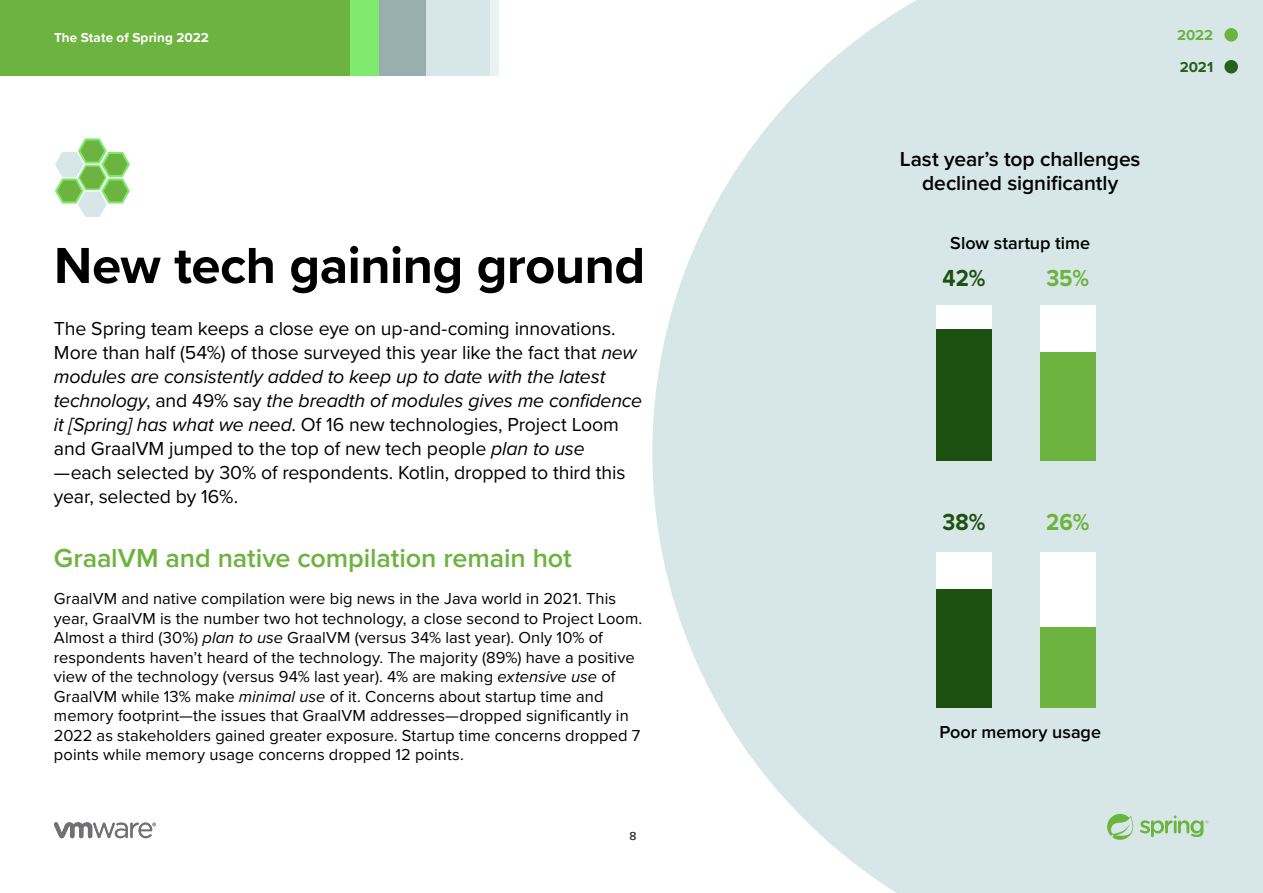
<style>
.page{position:relative;width:1263px;height:893px;background:#fff}
.page>*{position:absolute;margin:0;border:0;box-sizing:border-box;transform-origin:0 0}
.t1{font:700 52.5px "Proxima Nova";letter-spacing:-.01em;color:#000}
.t2{font:600 27px "Proxima Nova";letter-spacing:-.005em;color:#6db33f}
.t3{font:700 24px "Proxima Nova";color:#1d5112;scale:.91 1}
.t4{font:700 24px "Proxima Nova";color:#6db33f;scale:.91 1}
.t5{font:600 21px/24px "Proxima Nova";letter-spacing:-.005em;color:#000;text-align:center}
.t6{font:19.5px/24px "Proxima Nova";letter-spacing:-.005em;color:#000}
.t7{font:600 18px "Proxima Nova";color:#000}
.t8{font:16.5px/19.5px "Proxima Nova";letter-spacing:.005em;color:#000}
.t9{font:700 15px "Proxima Nova";color:#6db33f}
.t10{font:700 15px "Proxima Nova";color:#26601b}
.t11{font:700 13.5px "Proxima Nova";letter-spacing:.005em;color:#fff}
.t12{font:12px "Proxima Nova";color:#3f3f3f}
.s1{font-style:italic}
</style>
<div class="page">
<div style="left:0;top:0;width:351px;height:75px;background:#6db33f"></div>
<div style="left:351px;top:0;width:29px;height:75px;background:#80ea6e"></div>
<div style="left:379px;top:0;width:47px;height:75px;background:#98afae"></div>
<div style="left:426px;top:0;width:65px;height:75px;background:#d7e7e7"></div>
<div style="left:491px;top:0;width:8px;height:75px;background:#ebf2f2"></div>
<svg style="left:652px;top:0;width:611px;height:893px;background:#dceaea"></svg>
<svg style="left:1107px;top:814px;width:27px;height:26px"></svg>
<svg style="left:1140px;top:815px;width:68px;height:22px"></svg>
<svg style="left:54px;top:822px;width:102px;height:16px"></svg>
<svg style="left:55px;top:138px;width:75px;height:79px"></svg>
<div style="left:1224px;top:60px;width:14px;height:14px;background:#26601b;border-radius:50%"></div>
<div style="left:1224px;top:28px;width:14px;height:14px;background:#6db33f;border-radius:50%"></div>
<div style="left:936px;top:305px;width:56px;height:155px;background:#fff"></div>
<div style="left:936px;top:329px;width:56px;height:131px;background:#1d5112"></div>
<div style="left:1040px;top:305px;width:56px;height:155px;background:#fff"></div>
<div style="left:1040px;top:352px;width:56px;height:108px;background:#6db33f"></div>
<div style="left:936px;top:553px;width:56px;height:155px;background:#fff"></div>
<div style="left:936px;top:589px;width:56px;height:119px;background:#1d5112"></div>
<div style="left:1040px;top:553px;width:56px;height:155px;background:#fff"></div>
<div style="left:1040px;top:627px;width:56px;height:81px;background:#6db33f"></div>
<p class="t11" style="left:54px;top:28px;width:157px">The State of Spring 2022</p>
<h1 class="t1" style="left:54px;top:226px;width:593px">New tech gaining ground</h1>
<p class="t6" style="left:54px;top:315px;width:590px">The Spring team keeps a close eye on up-and-coming innovations.<br>More than half (54%) of those surveyed this year like the fact that <span class="s1">new modules are consistently added to keep up to date with the latest technology</span>, and 49% say <span class="s1">the breadth of modules gives me confidence it [Spring] has what we need</span>. Of 16 new technologies, Project Loom and GraalVM jumped to the top of new tech people <span class="s1">plan to use </span>—each selected by 30% of respondents. Kotlin, dropped to third this year, selected by 16%.</p>
<h2 class="t2" style="left:54px;top:543px;width:519px">GraalVM and native compilation remain hot</h2>
<p class="t8" style="left:54px;top:588px;width:590px">GraalVM and native compilation were big news in the Java world in 2021. This year, GraalVM is the number two hot technology, a close second to Project Loom.<br>Almost a third (30%) <span class="s1">plan to use</span> GraalVM (versus 34% last year). Only 10% of respondents haven’t heard of the technology. The majority (89%) have a positive view of the technology (versus 94% last year). 4% are making <span class="s1">extensive use</span> of GraalVM while 13% make <span class="s1">minimal use</span> of it. Concerns about startup time and memory footprint—the issues that GraalVM addresses—dropped significantly in 2022 as stakeholders gained greater exposure. Startup time concerns dropped 7 points while memory usage concerns dropped 12 points.</p>
<p class="t12" style="left:629px;top:827px;width:8px">8</p>
<p class="t5" style="left:900px;top:147px;width:242px">Last year’s top challenges declined significantly</p>
<p class="t7" style="left:950px;top:232px;width:141px">Slow startup time</p>
<h3 class="t3" style="left:942px;top:260px;width:49px">42%</h3>
<h3 class="t4" style="left:1046px;top:260px;width:49px">35%</h3>
<p class="t9" style="left:1177px;top:24px;width:38px">2022</p>
<p class="t10" style="left:1180px;top:56px;width:35px">2021</p>
<h3 class="t3" style="left:943px;top:504px;width:49px">38%</h3>
<h3 class="t4" style="left:1046px;top:504px;width:49px">26%</h3>
<p class="t7" style="left:939px;top:722px;width:163px">Poor memory usage</p>
</div>
